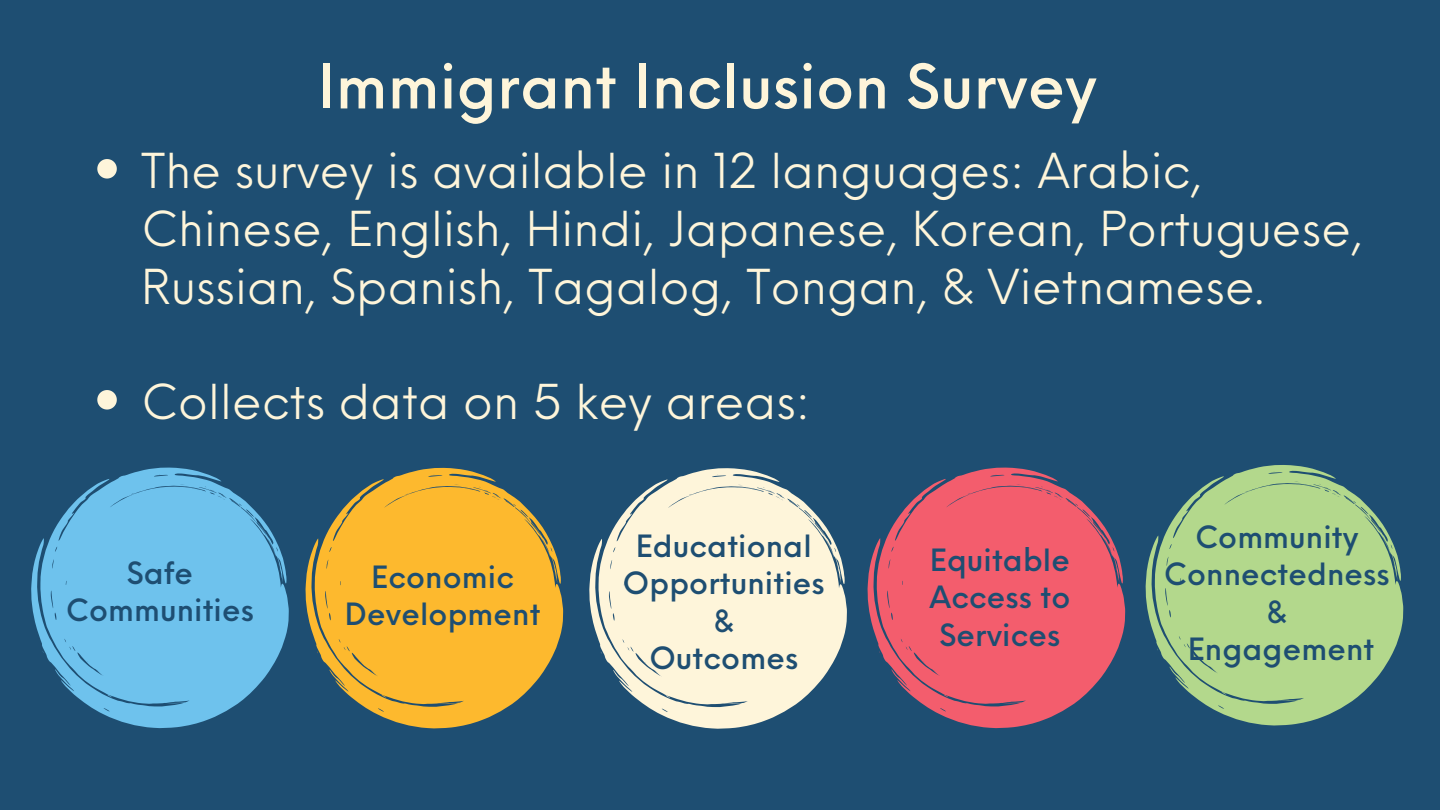
<style>
.page{position:relative;width:1440px;height:810px;background:#1e4e72}
.page>*{position:absolute;margin:0;border:0;box-sizing:border-box;transform-origin:0 0}
.t1{font:500 60px "Neue Einstellung";letter-spacing:.005em;color:#fef5da}
.t2{font:47px/57.8px "Neue Einstellung";letter-spacing:.005em;color:#fef5da}
.t3{font:500 30px/37.5px "Neue Einstellung";letter-spacing:.005em;color:#1e4e72;text-align:center}
</style>
<div class="page">
<svg style="left:97px;top:159px;width:20px;height:20px"></svg>
<svg style="left:97px;top:390px;width:20px;height:20px"></svg>
<svg style="left:1146px;top:465px;width:257px;height:261px;fill:#b3d88c"></svg>
<svg style="left:1222px;top:692px;width:5px;height:3px"></svg>
<svg style="left:1279px;top:483px;width:39px;height:5px"></svg>
<svg style="left:867px;top:467px;width:258px;height:261px;fill:#f35d6d"></svg>
<svg style="left:944px;top:695px;width:5px;height:3px"></svg>
<svg style="left:1000px;top:486px;width:40px;height:5px"></svg>
<svg style="left:589px;top:468px;width:258px;height:261px;fill:#fef5da"></svg>
<svg style="left:666px;top:695px;width:4px;height:3px"></svg>
<svg style="left:722px;top:487px;width:40px;height:4px"></svg>
<svg style="left:305px;top:468px;width:258px;height:261px;fill:#fdb92e"></svg>
<svg style="left:382px;top:695px;width:5px;height:3px"></svg>
<svg style="left:438px;top:486px;width:40px;height:5px"></svg>
<svg style="left:31px;top:467px;width:258px;height:261px;fill:#6ec2ed"></svg>
<svg style="left:107px;top:695px;width:5px;height:3px"></svg>
<svg style="left:164px;top:486px;width:40px;height:5px"></svg>
<p class="t1" style="left:318px;top:33px;width:781px">Immigrant Inclusion Survey</p>
<p class="t2" style="left:141px;top:138px;width:1223px">The survey is available in 12 languages: Arabic,<br>Chinese, English, Hindi, Japanese, Korean, Portuguese,<br>Russian, Spanish, Tagalog, Tongan, &amp; Vietnamese.</p>
<p class="t2" style="left:141px;top:369px;width:670px">Collects data on 5 key areas:</p>
<p class="t3" style="left:66px;top:551px;width:190px">Safe<br>Communities</p>
<p class="t3" style="left:345px;top:556px;width:197px">Economic<br>Development</p>
<p class="t3" style="left:623px;top:524px;width:203px">Educational<br>Opportunities</p>
<p class="t3" style="left:714px;top:599px;width:21px">&amp;</p>
<p class="t3" style="left:649px;top:637px;width:150px">Outcomes</p>
<p class="t3" style="left:930px;top:539px;width:142px">Equitable<br>Access to<br>Services</p>
<p class="t3" style="left:1164px;top:515px;width:227px">Community<br>Connectedness &amp;</p>
<p class="t3" style="left:1188px;top:628px;width:188px">Engagement</p>
</div>
